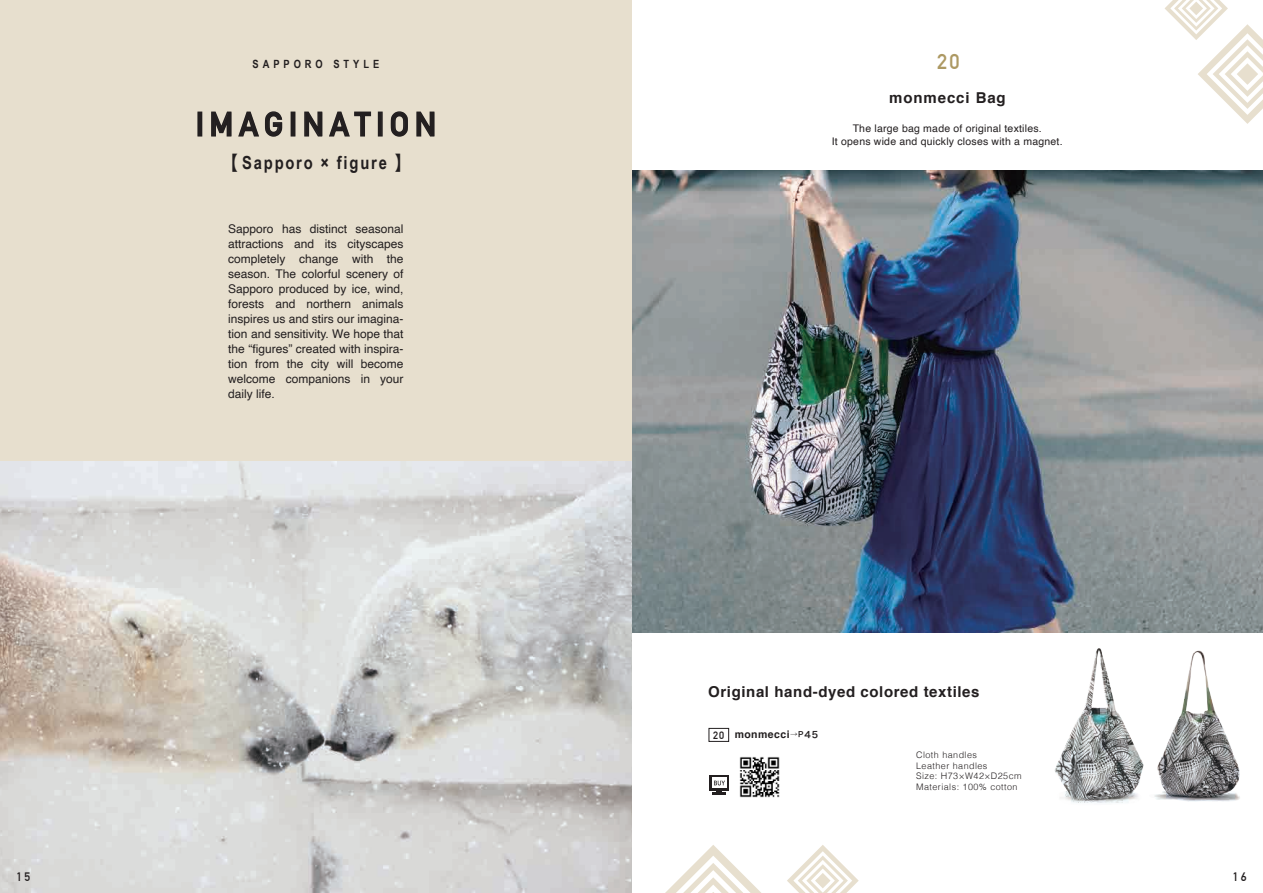
<style>
.page{position:relative;width:1263px;height:893px;background:#fff}
.page>*{position:absolute;margin:0;border:0;box-sizing:border-box;transform-origin:0 0}
.t1{font:700 33px "DIN Alternate";letter-spacing:.17em;color:#231f20}
.t2{font:700 21px "DIN Alternate";color:#ad9963}
.t3{font:700 18px "Arial Narrow";letter-spacing:.1em;color:#231f20}
.t4{font:700 15px "Helvetica";letter-spacing:.04em;color:#231f20}
.t5{font:700 15px "Helvetica";letter-spacing:.06em;color:#231f20}
.t6{font:12px/15px "Helvetica";color:#231f20;text-align:justify}
.t7{font:700 12px "DIN Alternate";color:#231f20}
.t8{font:700 11.4px "Arial Narrow";letter-spacing:.35em;color:#231f20}
.t9{font:10.5px/13.5px "Helvetica";letter-spacing:.02em;color:#231f20;text-align:center}
.t10{font:700 10.5px "Helvetica";letter-spacing:.04em;color:#231f20}
.t11{font:300 9px/10.5px "Helvetica";letter-spacing:.05em;color:#231f20}
.s1{font-family:"Hira Kaku Pro W3";font-weight:400;font-size:19.05px}
.s2{font-family:"DIN Alternate"}
.s3{font-family:"Hira Kaku Pro W6";font-weight:400;font-size:7.5px}
.s4{font-family:"Hira Kaku Pro W6";font-weight:400;font-size:9px}
</style>
<div class="page">
<div style="left:709px;top:728px;width:20px;height:14px;border:1px solid #231f20"></div>
<svg style="left:709px;top:775px;width:20px;height:16px"></svg>
<svg style="left:712px;top:778px;width:15px;height:10px"></svg>
<svg style="left:713px;top:781px;width:13px;height:14px"></svg>
<img style="left:739px;top:757px;width:41px;height:41px">
<img style="left:631px;top:170px;width:632px;height:463px">
<img style="left:1154px;top:650px;width:86px;height:152px">
<img style="left:1054px;top:648px;width:90px;height:155px">
<div style="left:0;top:0;width:631px;height:489px;background:#e7dfce"></div>
<img style="left:0;top:462px;width:631px;height:431px">
<svg style="left:665px;top:845px;width:96px;height:48px"></svg>
<svg style="left:787px;top:845px;width:72px;height:48px"></svg>
<svg style="left:1165px;top:0;width:98px;height:124px"></svg>
<div style="left:197px;top:112px;width:5px;height:25px;border:2px solid #231f20"></div>
<svg style="left:211px;top:111px;width:72px;height:26px"></svg>
<div style="left:291px;top:112px;width:4px;height:25px;border:2px solid #231f20"></div>
<svg style="left:304px;top:111px;width:68px;height:26px"></svg>
<div style="left:378px;top:112px;width:5px;height:25px;border:2px solid #231f20"></div>
<svg style="left:390px;top:111px;width:18px;height:26px"></svg>
<svg style="left:416px;top:111px;width:19px;height:26px"></svg>
<p class="t8" style="left:253px;top:55px;width:128px">SAPPORO STYLE</p>
<h1 class="t1" style="left:196px;top:99px;width:242px">IMAGINATION</h1>
<h3 class="t3" style="left:219px;top:149px;width:196px"><span class="s1">【</span> Sapporo × figure <span class="s1">】</span></h3>
<p class="t6" style="left:228px;top:221px;width:177px">Sapporo has distinct seasonal attractions and its cityscapes completely change with the season. The colorful scenery of Sapporo produced by ice, wind, forests and northern animals inspires us and stirs our imagina&shy;tion and sensitivity. We hope that the “figures” created with inspira&shy;tion from the city will become welcome companions in your daily life.</p>
<h2 class="t2" style="left:937px;top:46px;width:24px">20</h2>
<p class="t5" style="left:889px;top:85px;width:118px">monmecci Bag</p>
<p class="t9" style="left:832px;top:121px;width:232px">The large bag made of original textiles.<br>It opens wide and quickly closes with a magnet.</p>
<p class="t4" style="left:708px;top:680px;width:273px">Original hand-dyed colored textiles</p>
<p class="t10" style="left:713px;top:726px;width:106px"><span class="s2">20</span> monmecci<span class="s3">→P</span><span class="s4">45</span></p>
<p class="t11" style="left:916px;top:749px;width:107px">Cloth handles<br>Leather handles<br>Size: H73×W42×D25cm<br>Materials: 100% cotton</p>
<p class="t7" style="left:16px;top:867px;width:15px">15</p>
<p class="t7" style="left:1233px;top:867px;width:15px">16</p>
</div>
